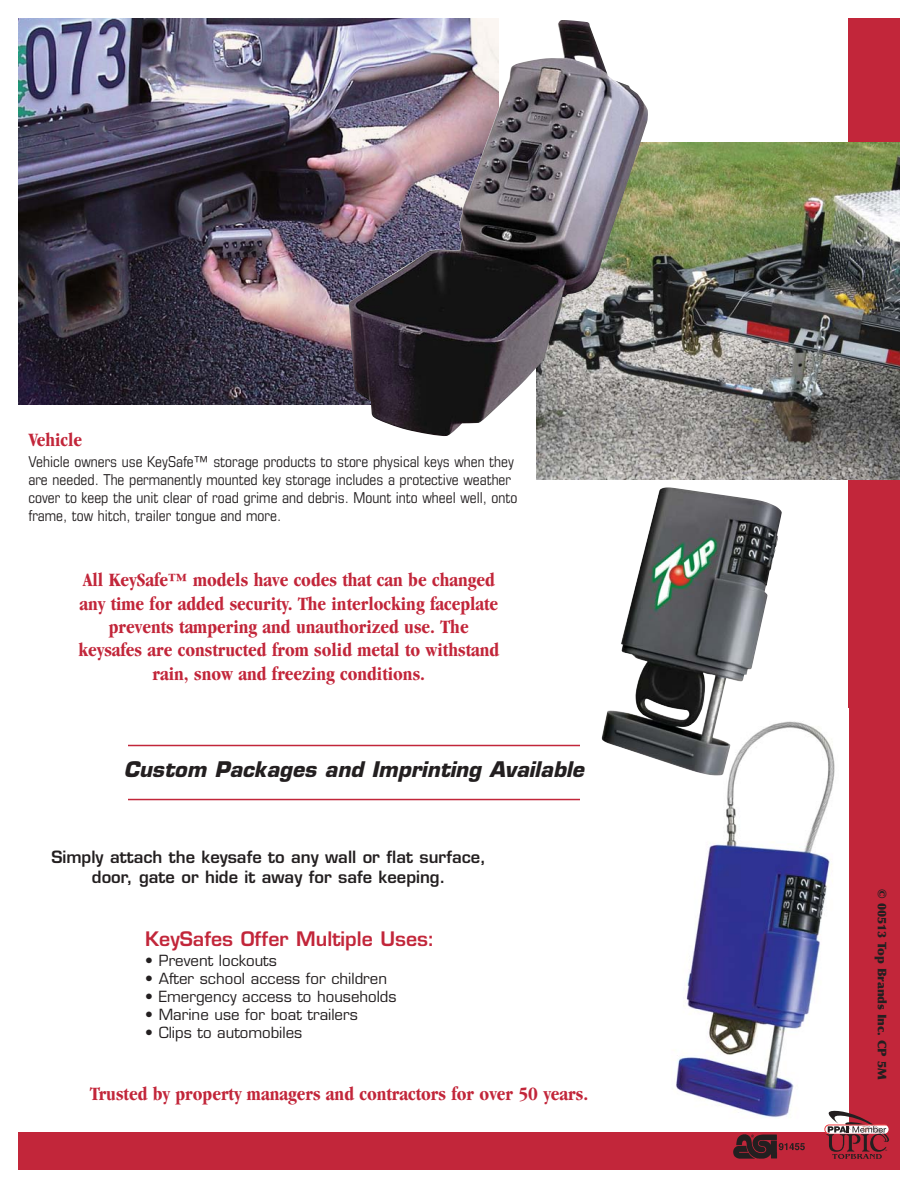
<style>
.page{position:relative;width:918px;height:1188px;background:#fff}
.page>*{position:absolute;margin:0;border:0;box-sizing:border-box;transform-origin:0 0}
.t1{font:italic 700 21px "Eurostile";color:#231f20}
.t2{font:700 condensed 19.5px/23.4px "Garamond";color:#c2263a;text-align:center}
.t3{font:600 19.5px "Eurostile";color:#c2263a}
.t4{font:600 16.5px/19.8px "Eurostile";color:#231f20;text-align:center}
.t5{font:condensed 15px/18px "Eurostile";color:#231f20}
.t6{font:15px "Eurostile";color:#231f20}
.t7{font:900 12px "Optima";color:#231f20}
</style>
<div class="page">
<img style="left:18px;top:18px;width:480px;height:386px">
<div style="left:18px;top:1132px;width:882px;height:38px;background:#c2263a"></div>
<div style="left:849px;top:18px;width:51px;height:1118px;background:#c2263a"></div>
<img style="left:733px;top:1134px;width:72px;height:25px">
<img style="left:537px;top:142px;width:363px;height:337px">
<img style="left:348px;top:20px;width:301px;height:417px">
<hr style="left:110px;top:799px;width:489px;height:1px;background:#c2263a">
<hr style="left:109px;top:745px;width:490px;height:1px;background:#c2263a">
<div style="left:86px;top:704px;width:41px;height:160px;background:#fff"></div>
<div style="left:581px;top:697px;width:41px;height:159px;background:#fff"></div>
<img style="left:676px;top:721px;width:161px;height:397px">
<svg style="left:824px;top:1111px;width:65px;height:48px"></svg>
<img style="left:602px;top:487px;width:180px;height:289px">
<p class="t2" style="left:28px;top:430px;width:55px">Vehicle</p>
<p class="t5" style="left:28px;top:454px;width:491px">Vehicle owners use KeySafe™ storage products to store physical keys when they are needed. The permanently mounted key storage includes a protective weather cover to keep the unit clear of road grime and debris. Mount into wheel well, onto frame, tow hitch, trailer tongue and more.</p>
<p class="t2" style="left:78px;top:570px;width:422px">All KeySafe™ models have codes that can be changed any time for added security. The interlocking faceplate prevents tampering and unauthorized use. The keysafes are constructed from solid metal to withstand rain, snow and freezing conditions.</p>
<p class="t1" style="left:124px;top:761px;width:466px">Custom Packages and Imprinting Available</p>
<p class="t4" style="left:51px;top:849px;width:436px">Simply attach the keysafe to any wall or flat surface, door, gate or hide it away for safe keeping.</p>
<p class="t3" style="left:145px;top:932px;width:291px">KeySafes Offer Multiple Uses:</p>
<p class="t6" style="left:145px;top:955px;width:133px">• Prevent lockouts</p>
<p class="t6" style="left:145px;top:973px;width:243px">• After school access for children</p>
<p class="t6" style="left:145px;top:991px;width:253px">• Emergency access to households</p>
<p class="t6" style="left:145px;top:1009px;width:214px">• Marine use for boat trailers</p>
<p class="t6" style="left:145px;top:1027px;width:159px">• Clips to automobiles</p>
<p class="t2" style="left:90px;top:1084px;width:500px">Trusted by property managers and contractors for over 50 years.</p>
<p class="t7" style="left:887px;top:889px;width:192px;rotate:90deg">© 00513 Top Brands Inc. CP 5M</p>
</div>
